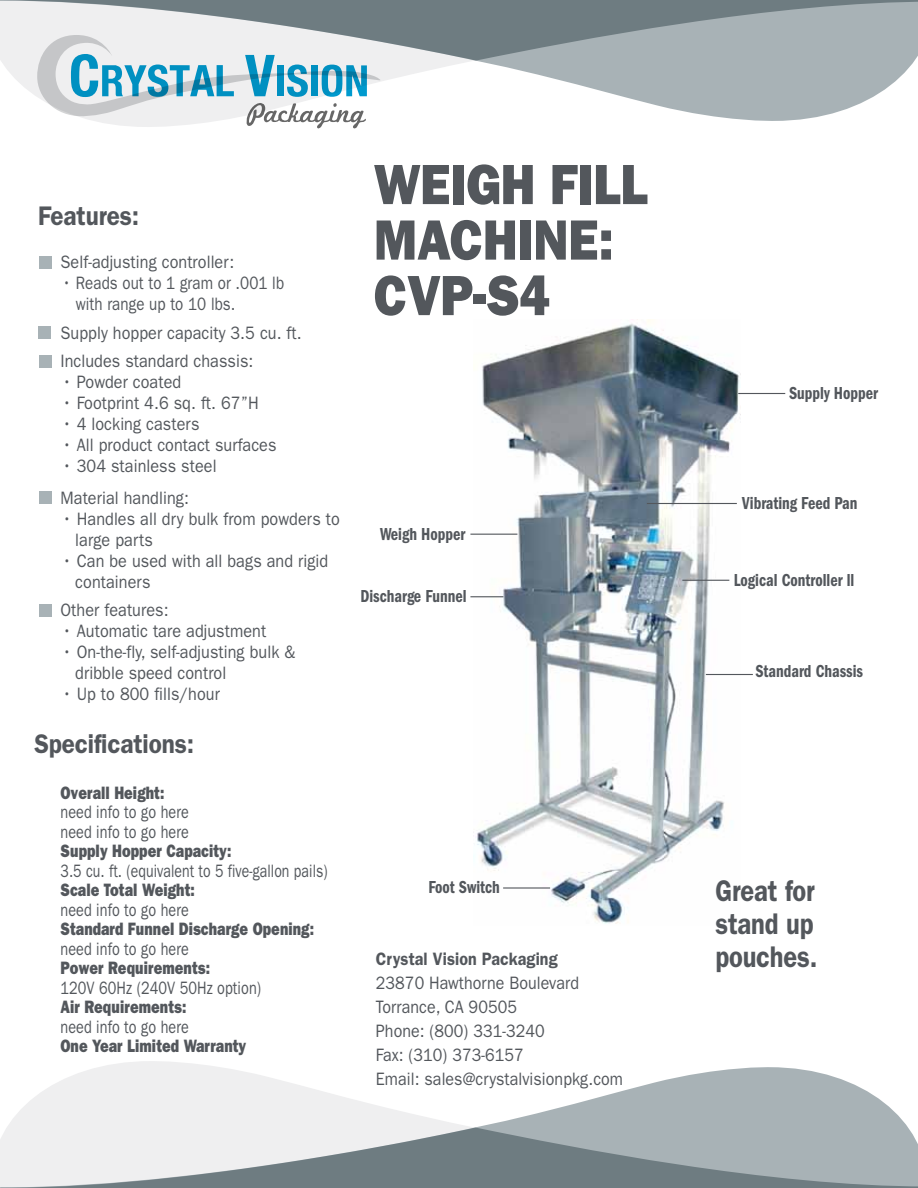
<style>
.page{position:relative;width:918px;height:1188px;background:#fff}
.page>*{position:absolute;margin:0;border:0;box-sizing:border-box;transform-origin:0 0}
.t1{font:800 57px/55.5px "Franklin Gothic";letter-spacing:-.005em;color:#53575c;scale:.89 1}
.t2{font:600 30px/33px "Franklin Gothic";letter-spacing:-.005em;color:#53575c;scale:.85 1}
.t3{font:600 27px "Franklin Gothic";letter-spacing:-.005em;color:#53575c;scale:.9 1}
.t4{font:18px/21px "Franklin Gothic";letter-spacing:.005em;color:#53575c;scale:.9 1}
.t5{font:800 18px "Franklin Gothic";letter-spacing:.005em;color:#53575c;scale:.8 1}
.t6{font:18px/24px "Franklin Gothic";letter-spacing:.005em;color:#53575c;scale:.89 1}
.t7{font:18px/19.5px "Franklin Gothic";letter-spacing:.005em;color:#53575c;scale:.8 1}
.t8{font:600 condensed 18px "Franklin Gothic";color:#53575c;scale:.89 1}
.t9{font:18px/21px "Franklin Gothic";letter-spacing:.005em;color:#53575c;scale:.84 1}
.t10{font:18px "Franklin Gothic";letter-spacing:.005em;color:#53575c;scale:.78 1}
.t11{font:600 18px "Franklin Gothic";letter-spacing:.005em;color:#53575c;scale:.89 1}
</style>
<div class="page">
<img style="left:474px;top:319px;width:266px;height:605px">
<div style="left:40px;top:256px;width:12px;height:12px;background:#a8b2b6"></div>
<div style="left:39px;top:326px;width:12px;height:13px;background:#a8b2b6"></div>
<div style="left:40px;top:355px;width:12px;height:13px;background:#a8b2b6"></div>
<div style="left:40px;top:491px;width:12px;height:13px;background:#a8b2b6"></div>
<hr style="left:738px;top:393px;width:47px;height:1px;background:#53575c">
<hr style="left:647px;top:503px;width:90px;height:1px;background:#53575c">
<hr style="left:470px;top:534px;width:47px;height:1px;background:#53575c">
<hr style="left:682px;top:580px;width:47px;height:1px;background:#53575c">
<hr style="left:706px;top:674px;width:47px;height:1px;background:#53575c">
<hr style="left:470px;top:596px;width:33px;height:1px;background:#53575c">
<hr style="left:503px;top:887px;width:47px;height:2px;background:#53575c">
<div style="left:40px;top:604px;width:12px;height:13px;background:#a8b2b6"></div>
<svg style="left:101px;top:122px;width:261px;height:5px"></svg>
<svg style="left:1px;top:61px;width:913px;height:61px"></svg>
<svg style="left:0;top:0;width:918px;height:61px"></svg>
<svg style="left:106px;top:1061px;width:103px;height:5px"></svg>
<svg style="left:7px;top:1066px;width:901px;height:62px"></svg>
<svg style="left:0;top:1128px;width:918px;height:60px"></svg>
<h3 class="t3" style="left:38px;top:200px;width:114px">Features:</h3>
<p class="t4" style="left:61px;top:252px;width:195px">Self-adjusting controller:</p>
<p class="t9" style="left:76px;top:273px;width:250px;text-indent:-14px">• Reads out to 1 gram or .001 lb with range up to 10 lbs.</p>
<p class="t4" style="left:61px;top:318px;width:269px;line-height:28.5px">Supply hopper capacity 3.5 cu. ft.<br>Includes standard chassis:</p>
<p class="t4" style="left:62px;top:372px;width:134px">• Powder coated</p>
<p class="t4" style="left:62px;top:393px;width:220px">• Footprint 4.6 sq. ft. 67”H</p>
<p class="t4" style="left:62px;top:414px;width:154px">• 4 locking casters</p>
<p class="t4" style="left:62px;top:435px;width:240px">• All product contact surfaces</p>
<p class="t4" style="left:61px;top:450px;width:175px;line-height:31.5px">• 304 stainless steel<br>Material handling:</p>
<p class="t4" style="left:75px;top:508px;width:295px;text-indent:-13px">• Handles all dry bulk from powders to large parts</p>
<p class="t4" style="left:75px;top:550px;width:283px;text-indent:-13px">• Can be used with all bags and rigid containers</p>
<p class="t4" style="left:61px;top:600px;width:122px">Other features:</p>
<p class="t4" style="left:62px;top:621px;width:228px">• Automatic tare adjustment</p>
<p class="t4" style="left:75px;top:642px;width:246px;text-indent:-13px">• On-the-fly, self-adjusting bulk &amp; dribble speed control</p>
<p class="t4" style="left:62px;top:684px;width:177px">• Up to 800 fills/hour</p>
<h3 class="t3" style="left:34px;top:727px;width:179px">Specifications:</h3>
<p class="t5" style="left:61px;top:782px;width:131px">Overall Height:</p>
<p class="t7" style="left:61px;top:802px;width:162px">need info to go here need info to go here</p>
<p class="t5" style="left:61px;top:840px;width:215px">Supply Hopper Capacity:</p>
<p class="t10" style="left:61px;top:860px;width:344px">3.5 cu. ft. (equivalent to 5 five-gallon pails)</p>
<p class="t5" style="left:61px;top:879px;width:169px">Scale Total Weight:</p>
<p class="t7" style="left:61px;top:900px;width:162px">need info to go here</p>
<p class="t5" style="left:61px;top:918px;width:318px">Standard Funnel Discharge Opening:</p>
<p class="t7" style="left:61px;top:939px;width:162px">need info to go here</p>
<p class="t5" style="left:61px;top:957px;width:188px">Power Requirements:</p>
<p class="t7" style="left:61px;top:978px;width:252px">120V 60Hz (240V 50Hz option)</p>
<p class="t5" style="left:61px;top:996px;width:159px">Air Requirements:</p>
<p class="t7" style="left:61px;top:1017px;width:162px">need info to go here</p>
<p class="t5" style="left:61px;top:1035px;width:234px">One Year Limited Warranty</p>
<h1 class="t1" style="left:374px;top:157px;width:309px">WEIGH FILL<br>MACHINE:<br>CVP-S4</h1>
<p class="t8" style="left:380px;top:524px;width:97px">Weigh Hopper</p>
<p class="t8" style="left:360px;top:586px;width:121px">Discharge Funnel</p>
<p class="t8" style="left:428px;top:876px;width:82px">Foot Switch</p>
<p class="t11" style="left:376px;top:948px;width:206px">Crystal Vision Packaging</p>
<p class="t6" style="left:376px;top:971px;width:279px">23870 Hawthorne Boulevard<br>Torrance, CA 90505<br>Phone: (800) 331-3240<br>Fax: (310) 373-6157<br>Email: sales@crystalvisionpkg.com</p>
<p class="t8" style="left:789px;top:383px;width:101px">Supply Hopper</p>
<p class="t8" style="left:742px;top:493px;width:131px">Vibrating Feed Pan</p>
<p class="t8" style="left:734px;top:570px;width:137px">Logical Controller ll</p>
<p class="t8" style="left:755px;top:661px;width:123px">Standard Chassis</p>
<h2 class="t2" style="left:715px;top:874px;width:122px">Great for stand up pouches.</h2>
</div>
